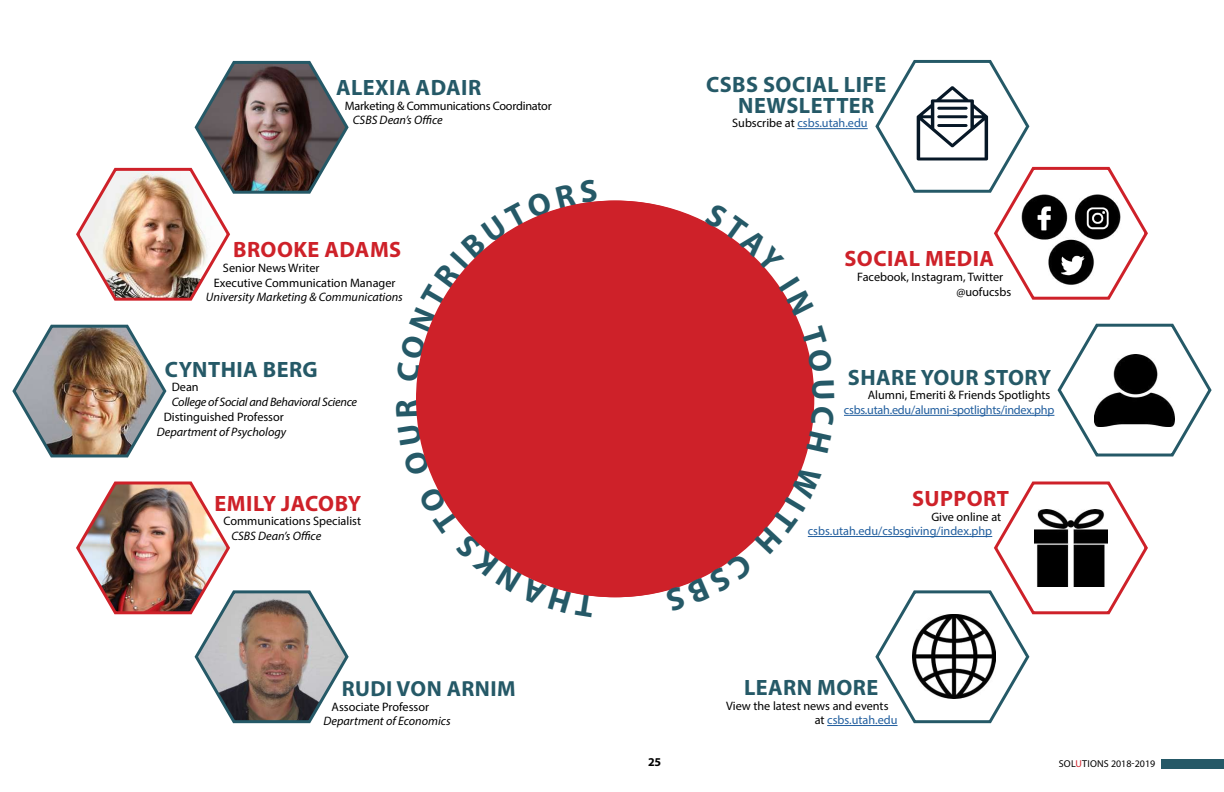
<style>
.page{position:relative;width:1224px;height:792px;background:#fff}
.page>*{position:absolute;margin:0;border:0;box-sizing:border-box;transform-origin:0 0}
.t1{font:700 22.3px/21px "Myriad Pro";letter-spacing:.02em;color:#255967}
.t2{font:700 22.3px "Myriad Pro";letter-spacing:.02em;color:#ce2129}
.t3{font:700 21.9px "Myriad Pro";letter-spacing:.02em;color:#255967}
.t4{font:12.2px/14.7px "Myriad Pro";color:#000101}
.t5{font:12.2px/14.7px "Myriad Pro";color:#000}
.t6{font:italic 12.2px "Myriad Pro";color:#000}
.t7{font:12.2px "Myriad Pro";color:#215e9e}
.t8{font:12.2px "Myriad Pro";letter-spacing:-.02em;color:#215e9e}
.t9{font:italic 12.2px "Myriad Pro";letter-spacing:-.02em;color:#000}
.t10{font:12.2px "Myriad Pro";letter-spacing:-.02em;color:#000}
.t11{font:700 12px "Myriad Pro";color:#000}
.t12{font:10px "Myriad Pro";letter-spacing:.01em;color:#000}
.s1{color:#000101}
.s2{color:#215e9e}
.s3{color:#ce2129}
</style>
<div class="page">
<div style="left:1161px;top:759px;width:63px;height:10px;background:#255967"></div>
<img style="left:76px;top:60px;width:273px;height:241px">
<img style="left:12px;top:324px;width:155px;height:134px">
<img style="left:76px;top:481px;width:273px;height:243px">
<div style="left:416px;top:201px;width:397px;height:396px;background:#ce2129;border-radius:50%"></div>
<svg style="left:875px;top:59px;width:273px;height:241px"></svg>
<svg style="left:1057px;top:323px;width:155px;height:134px"></svg>
<svg style="left:875px;top:481px;width:273px;height:243px"></svg>
<hr style="left:797px;top:128px;width:71px;height:1px;background:#215e9e">
<hr style="left:844px;top:415px;width:210px;height:1px;background:#215e9e">
<hr style="left:808px;top:536px;width:184px;height:1px;background:#215e9e">
<hr style="left:827px;top:725px;width:71px;height:1px;background:#215e9e">
<svg style="left:436px;top:486px;width:159px;height:111px"></svg>
<svg style="left:417px;top:425px;width:13px;height:47px"></svg>
<svg style="left:416px;top:404px;width:1px;height:12px"></svg>
<svg style="left:416px;top:201px;width:182px;height:181px"></svg>
<svg style="left:705px;top:221px;width:91px;height:95px"></svg>
<svg style="left:801px;top:327px;width:12px;height:46px"></svg>
<svg style="left:812px;top:380px;width:3px;height:18px"></svg>
<svg style="left:807px;top:406px;width:8px;height:46px"></svg>
<svg style="left:665px;top:465px;width:143px;height:126px"></svg>
<h1 class="t1" style="left:336px;top:76px;width:147px">ALEXIA ADAIR</h1>
<p class="t10" style="left:345px;top:98px;width:208px">Marketing &amp; Communications Coordinator</p>
<p class="t6" style="left:353px;top:113px;width:91px">CSBS Dean’s Office</p>
<h1 class="t2" style="left:233px;top:235px;width:170px">BROOKE ADAMS</h1>
<p class="t5" style="left:214px;top:260px;width:183px;text-indent:9px">Senior News Writer<br>Executive Communication Manager</p>
<p class="t6" style="left:206px;top:290px;width:198px">University Marketing &amp; Communications</p>
<h1 class="t1" style="left:165px;top:358px;width:154px">CYNTHIA BERG</h1>
<p class="t5" style="left:172px;top:380px;width:29px">Dean</p>
<p class="t9" style="left:172px;top:395px;width:187px">College of Social and Behavioral Science</p>
<p class="t5" style="left:164px;top:409px;width:122px">Distinguished Professor</p>
<p class="t6" style="left:157px;top:424px;width:131px">Department of Psychology</p>
<h1 class="t2" style="left:215px;top:489px;width:148px">EMILY JACOBY</h1>
<p class="t5" style="left:223px;top:514px;width:139px">Communications Specialist</p>
<p class="t6" style="left:231px;top:529px;width:91px">CSBS Dean’s Office</p>
<h2 class="t3" style="left:342px;top:674px;width:175px">RUDI VON ARNIM</h2>
<p class="t5" style="left:332px;top:699px;width:99px">Associate Professor</p>
<p class="t6" style="left:324px;top:714px;width:129px">Department of Economics</p>
<h1 class="t1" style="left:738px;top:73px;width:150px;text-indent:-32px">CSBS SOCIAL LIFE<br>NEWSLETTER</h1>
<p class="t7" style="left:732px;top:116px;width:137px"><span class="s1">Subscribe at</span> csbs.utah.edu</p>
<h1 class="t2" style="left:844px;top:244px;width:151px">SOCIAL MEDIA</h1>
<p class="t4" style="left:956px;top:270px;width:56px;text-indent:-99px">Facebook, Instagram, Twitter @uofucsbs</p>
<h1 class="t1" style="left:848px;top:366px;width:205px">SHARE YOUR STORY</h1>
<p class="t4" style="left:868px;top:388px;width:184px">Alumni, Emeriti &amp; Friends Spotlights</p>
<p class="t8" style="left:844px;top:402px;width:212px">csbs.utah.edu/alumni-spotlights/index.php</p>
<h1 class="t2" style="left:912px;top:484px;width:99px">SUPPORT</h1>
<p class="t4" style="left:931px;top:509px;width:71px">Give online at</p>
<p class="t7" style="left:808px;top:524px;width:186px">csbs.utah.edu/csbsgiving/index.php</p>
<p class="t11" style="left:648px;top:754px;width:15px">25</p>
<h1 class="t1" style="left:744px;top:676px;width:136px">LEARN MORE</h1>
<p class="t4" style="left:815px;top:698px;width:84px;text-indent:-88px">View the latest news and events at <span class="s2">csbs.utah.edu</span></p>
<p class="t12" style="left:1059px;top:758px;width:98px">SOL<span class="s3">U</span>TIONS 2018-2019</p>
</div>
